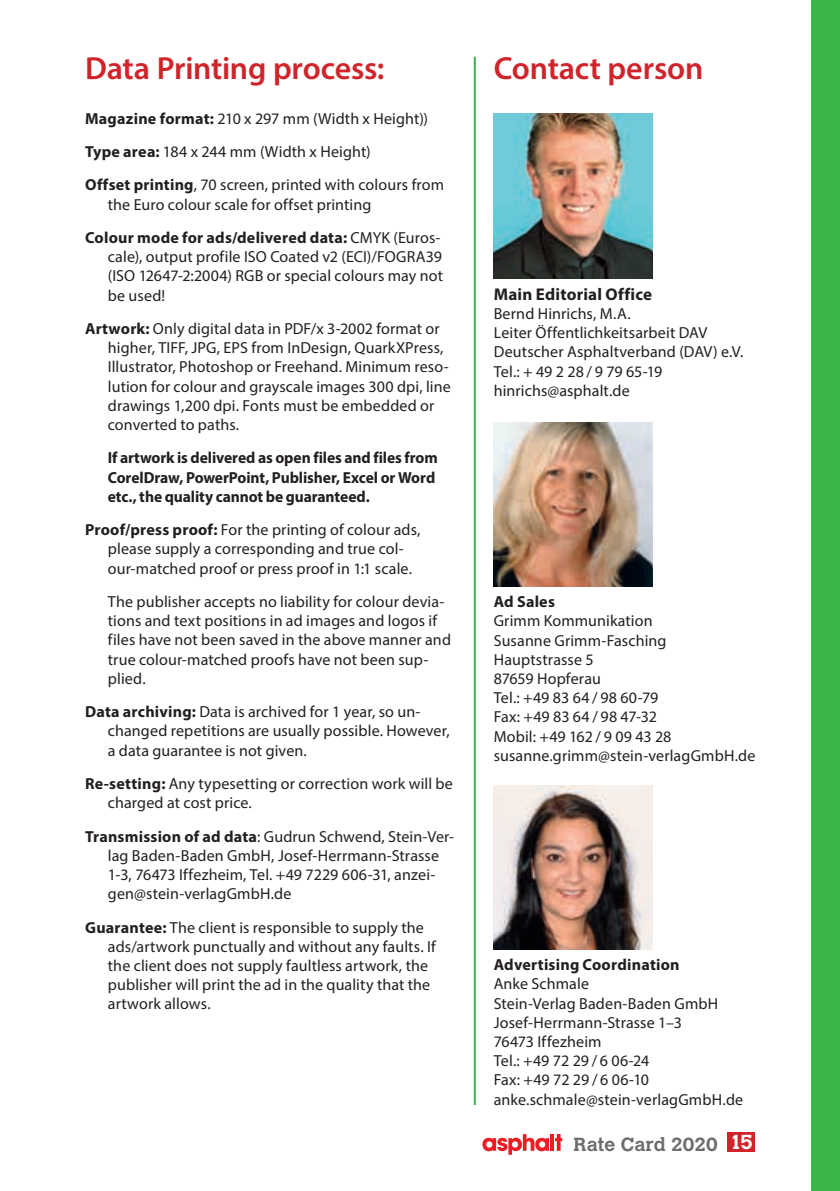
<style>
.page{position:relative;width:840px;height:1191px;background:#fff}
.page>*{position:absolute;margin:0;border:0;box-sizing:border-box;transform-origin:0 0}
.t1{font:600 32px "Myriad Pro";letter-spacing:-.005em;color:#d1232a}
.t2{font:700 18.8px "Calvert";letter-spacing:.005em;color:#6c6d70}
.t3{font:700 17px "Myriad Pro";letter-spacing:.01em;color:#231f20}
.t4{font:16px/19.2px "Myriad Pro";letter-spacing:.01em;color:#231f20}
.t5{font:700 16px/19.2px "Myriad Pro";letter-spacing:-.005em;color:#231f20}
.t6{font:700 16px "Myriad Pro";letter-spacing:.015em;color:#231f20}
.s1{font-weight:700}
.s2{font-size:20px;color:#fff}
</style>
<div class="page">
<div style="left:811px;top:0;width:28px;height:1191px;background:#3ab54a"></div>
<div style="left:727px;top:1131px;width:27px;height:20px;background:#d1232a"></div>
<svg style="left:482px;top:1134px;width:66px;height:20px"></svg>
<hr style="left:550px;top:1134px;width:4px;height:16px;background:#ee1d23">
<svg style="left:555px;top:1134px;width:7px;height:16px"></svg>
<img style="left:493px;top:114px;width:159px;height:164px">
<img style="left:493px;top:422px;width:159px;height:164px">
<img style="left:493px;top:785px;width:159px;height:164px">
<hr style="left:473px;top:57px;width:2px;height:1048px;background:#3ab54a">
<h1 class="t1" style="left:85px;top:48px;width:301px">Data Printing process:</h1>
<p class="t4" style="left:85px;top:101px;width:360px;line-height:33.4px"><span class="s1">Magazine format:</span> 210 x 297 mm (Width x Height))<br><span class="s1">Type area:</span> 184 x 244 mm (Width x Height)<br><span class="s1">Offset printing</span>, 70 screen, printed with colours from</p>
<p class="t4" style="left:85px;top:187px;width:356px;line-height:33.4px;text-indent:23px">the Euro colour scale for offset printing<br><span class="s1">Colour mode for ads/delivered data:</span> CMYK (Euros-</p>
<p class="t4" style="left:108px;top:247px;width:336px;text-align:justify">cale), output profile ISO Coated v2 (ECI)/FOGRA39 (ISO 12647-2:2004) RGB or special colours may not be used!</p>
<p class="t4" style="left:108px;top:319px;width:344px;text-indent:-23px"><span class="s1">Artwork:</span> Only digital data in PDF/x 3-2002 format or higher, TIFF, JPG, EPS from InDesign, QuarkXPress, Illustrator, Photoshop or Freehand. Minimum reso&shy;lution for colour and grayscale images 300 dpi, line drawings 1,200 dpi. Fonts must be embedded or converted to paths.</p>
<p class="t5" style="left:108px;top:448px;width:331px">If artwork is delivered as open files and files from<br>CorelDraw, PowerPoint, Publisher, Excel or Word etc., the quality cannot be guaranteed.</p>
<p class="t4" style="left:108px;top:520px;width:314px;text-indent:-23px"><span class="s1">Proof/press proof:</span> For the printing of colour ads, please supply a corresponding and true col&shy;our-matched proof or press proof in 1:1 scale.</p>
<p class="t4" style="left:108px;top:591px;width:344px">The publisher accepts no liability for colour devia&shy;tions and text positions in ad images and logos if files have not been saved in the above manner and true colour-matched proofs have not been sup&shy;plied.</p>
<p class="t4" style="left:108px;top:702px;width:343px;text-indent:-23px"><span class="s1">Data archiving:</span> Data is archived for 1 year, so un&shy;changed repetitions are usually possible. However, a data guarantee is not given.</p>
<p class="t4" style="left:108px;top:773px;width:346px;text-indent:-23px"><span class="s1">Re-setting:</span> Any typesetting or correction work will be charged at cost price.</p>
<p class="t4" style="left:108px;top:826px;width:347px;text-indent:-23px"><span class="s1">Transmission of ad data</span>: Gudrun Schwend, Stein-Ver&shy;lag Baden-Baden GmbH, Josef-Herrmann-Strasse 1-3, 76473 Iffezheim, Tel. +49 7229 606-31, anzei&shy;gen@stein-verlagGmbH.de</p>
<p class="t4" style="left:108px;top:917px;width:329px;text-indent:-23px"><span class="s1">Guarantee:</span> The client is responsible to supply the ads/artwork punctually and without any faults. If the client does not supply faultless artwork, the publisher will print the ad in the quality that the artwork allows.</p>
<h1 class="t1" style="left:493px;top:48px;width:211px">Contact person</h1>
<p class="t3" style="left:493px;top:283px;width:160px">Main Editorial Office</p>
<p class="t4" style="left:493px;top:304px;width:251px">Bernd Hinrichs, M.A.<br>Leiter Öffentlichkeitsarbeit DAV<br>Deutscher Asphaltverband (DAV) e.V.<br>Tel.: + 49 2 28 / 9 79 65-19 hinrichs@asphalt.de</p>
<p class="t5" style="left:493px;top:591px;width:63px">Ad Sales</p>
<p class="t4" style="left:493px;top:611px;width:263px">Grimm Kommunikation<br>Susanne Grimm-Fasching<br>Hauptstrasse 5<br>87659 Hopferau<br>Tel.: +49 83 64 / 98 60-79<br>Fax: +49 83 64 / 98 47-32<br>Mobil: +49 162 / 9 09 43 28 susanne.grimm@stein-verlagGmbH.de</p>
<p class="t6" style="left:493px;top:954px;width:187px">Advertising Coordination</p>
<p class="t4" style="left:493px;top:974px;width:251px">Anke Schmale<br>Stein-Verlag Baden-Baden GmbH<br>Josef-Herrmann-Strasse 1–3<br>76473 Iffezheim<br>Tel.: +49 72 29 / 6 06-24<br>Fax: +49 72 29 / 6 06-10 anke.schmale@stein-verlagGmbH.de</p>
<p class="t2" style="left:573px;top:1132px;width:181px">Rate Card 2020 <span class="s2">15</span></p>
</div>
